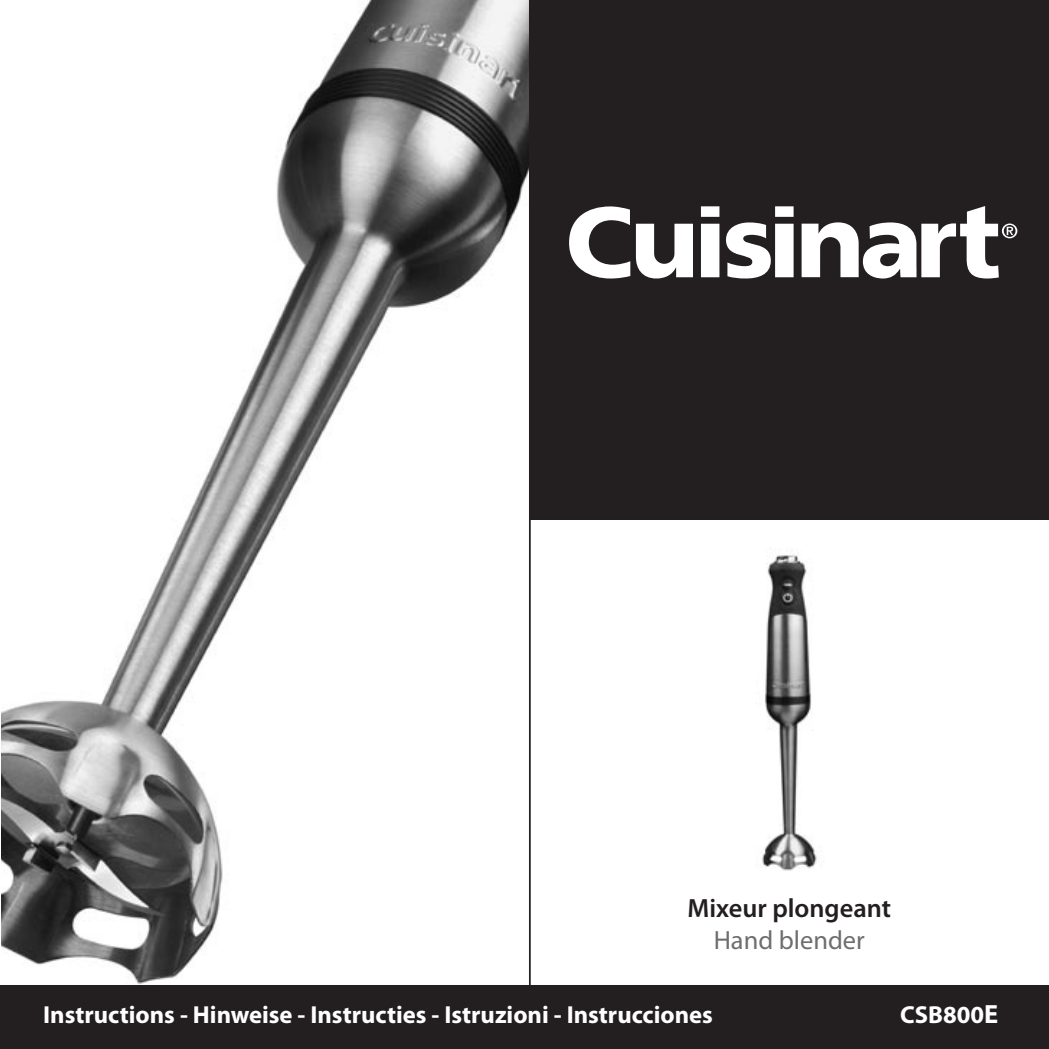
<style>
.page{position:relative;width:1049px;height:1049px;background:#fff}
.page>*{position:absolute;margin:0;border:0;box-sizing:border-box;transform-origin:0 0}
.t1{font:600 26.4px "Myriad Pro";color:#231f20}
.t2{font:26.4px "Myriad Pro";color:#6d6e70}
.t3{font:700 24.6px "Myriad Pro";color:#fff}
.s1{font-size:26.4px}
</style>
<div class="page">
<img style="left:761px;top:554px;width:56px;height:317px">
<img style="left:1px;top:0;width:528px;height:985px">
<div style="left:529px;top:0;width:520px;height:519px;background:#231f20"></div>
<svg style="left:701px;top:206px;width:18px;height:71px"></svg>
<svg style="left:636px;top:224px;width:57px;height:54px"></svg>
<svg style="left:569px;top:206px;width:61px;height:72px"></svg>
<svg style="left:726px;top:206px;width:67px;height:72px"></svg>
<svg style="left:801px;top:206px;width:216px;height:72px"></svg>
<div style="left:0;top:985px;width:1049px;height:64px;background:#231f20"></div>
<hr style="left:529px;top:0;width:2px;height:998px;background:#231f20">
<p class="t1" style="left:687px;top:893px;width:205px">Mixeur plongeant</p>
<p class="t2" style="left:714px;top:930px;width:153px">Hand blender</p>
<p class="t3" style="left:43px;top:1000px;width:671px">Instructions - Hinweise - Instructies - Istruzioni - Instrucciones</p>
<p class="t3" style="left:900px;top:1000px;width:99px">CSB800<span class="s1">E</span></p>
</div>
